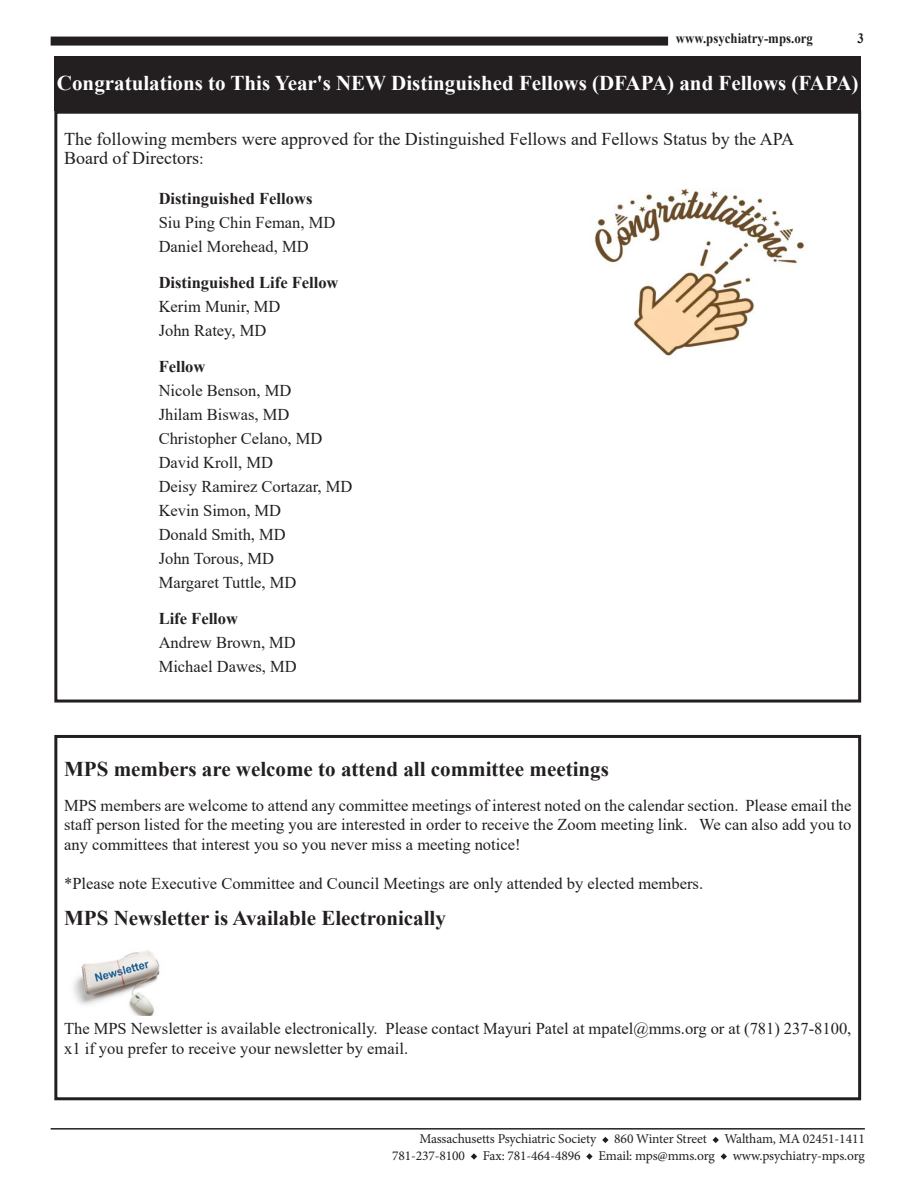
<style>
.page{position:relative;width:919px;height:1189px;background:#fff}
.page>*{position:absolute;margin:0;border:0;box-sizing:border-box;transform-origin:0 0}
.t1{font:700 21px "Times New Roman";color:#231f20}
.t2{font:700 21px "Times New Roman";color:#fff}
.t3{font:18px/19.5px "Times New Roman";color:#231f20}
.t4{font:16.5px/19.5px "Times New Roman";color:#231f20;text-align:justify}
.t5{font:700 16.5px "Times New Roman";color:#231f20}
.t6{font:700 14.25px "Times New Roman";color:#231f20;scale:.9 1}
.t7{font:13.5px "Minion Pro";letter-spacing:-.01em;color:#231f20}
.s1{font-size:16.5px}
</style>
<div class="page">
<hr style="left:51px;top:1127px;width:813px;height:2px;background:#231f20">
<svg style="left:602px;top:1137px;width:6px;height:5px"></svg>
<svg style="left:712px;top:1137px;width:6px;height:5px"></svg>
<svg style="left:471px;top:1153px;width:6px;height:6px"></svg>
<svg style="left:586px;top:1153px;width:6px;height:6px"></svg>
<svg style="left:720px;top:1153px;width:6px;height:6px"></svg>
<div style="left:51px;top:37px;width:616px;height:9px;background:#231f20"></div>
<div style="left:54px;top:56px;width:806px;height:55px;background:#231f20"></div>
<div style="left:54px;top:111px;width:806px;height:591px;border:3px solid #231f20"></div>
<img style="left:594px;top:188px;width:210px;height:169px">
<img style="left:73px;top:950px;width:87px;height:65px">
<div style="left:54px;top:734px;width:806px;height:365px;border:3px solid #231f20"></div>
<p class="t6" style="left:675px;top:28px;width:153px">www.psychiatry-mps.org</p>
<p class="t6" style="left:857px;top:28px;width:9px">3</p>
<p class="t2" style="left:57px;top:68px;width:802px">Congratulations to This Year's NEW Distinguished Fellows (DFAPA) and Fellows (FAPA)</p>
<p class="t3" style="left:64px;top:128px;width:731px">The following members were approved for the Distinguished Fellows and Fellows Status by the APA<br>Board of Directors<span class="s1">:</span></p>
<p class="t5" style="left:159px;top:186px;width:155px">Distinguished Fellows</p>
<p class="t4" style="left:159px;top:212px;width:178px">Siu Ping Chin Feman, MD</p>
<p class="t4" style="left:159px;top:236px;width:151px">Daniel Morehead, MD</p>
<p class="t5" style="left:159px;top:270px;width:181px">Distinguished Life Fellow</p>
<p class="t4" style="left:159px;top:296px;width:123px">Kerim Munir, MD</p>
<p class="t4" style="left:159px;top:320px;width:109px">John Ratey, MD</p>
<p class="t5" style="left:159px;top:354px;width:48px">Fellow</p>
<p class="t4" style="left:159px;top:380px;width:134px">Nicole Benson, MD</p>
<p class="t4" style="left:159px;top:404px;width:132px">Jhilam Biswas, MD</p>
<p class="t4" style="left:159px;top:428px;width:165px">Christopher Celano, MD</p>
<p class="t4" style="left:159px;top:452px;width:116px">David Kroll, MD</p>
<p class="t4" style="left:159px;top:476px;width:195px">Deisy Ramirez Cortazar, MD</p>
<p class="t4" style="left:159px;top:500px;width:124px">Kevin Simon, MD</p>
<p class="t4" style="left:159px;top:524px;width:128px">Donald Smith, MD</p>
<p class="t4" style="left:159px;top:548px;width:117px">John Torous, MD</p>
<p class="t4" style="left:159px;top:572px;width:139px">Margaret Tuttle, MD</p>
<p class="t5" style="left:159px;top:606px;width:81px">Life Fellow</p>
<p class="t4" style="left:159px;top:632px;width:139px">Andrew Brown, MD</p>
<p class="t4" style="left:159px;top:656px;width:139px">Michael Dawes, MD</p>
<p class="t1" style="left:64px;top:753px;width:546px">MPS members are welcome to attend all committee meetings</p>
<p class="t4" style="left:64px;top:794px;width:788px">MPS members are welcome to attend any committee meetings of interest noted on the calendar section. Please email the staff person listed for the meeting you are interested in order to receive the Zoom meeting link. We can also add you to any committees that interest you so you never miss a meeting notice!</p>
<p class="t4" style="left:64px;top:872px;width:640px">*Please note Executive Committee and Council Meetings are only attended by elected members.</p>
<p class="t1" style="left:64px;top:902px;width:383px">MPS Newsletter is Available Electronically</p>
<p class="t4" style="left:64px;top:1018px;width:788px">The MPS Newsletter is available electronically. Please contact Mayuri Patel at mpatel@mms.org or at (781) 237-8100, x1 if you prefer to receive your newsletter by email.</p>
<p class="t7" style="left:419px;top:1129px;width:178px">Massachusetts Psychiatric Society</p>
<p class="t7" style="left:614px;top:1129px;width:94px">860 Winter Street</p>
<p class="t7" style="left:724px;top:1129px;width:142px">Waltham, MA 02451-1411</p>
<p class="t7" style="left:392px;top:1145px;width:74px">781-237-8100</p>
<p class="t7" style="left:482px;top:1145px;width:99px">Fax: 781-464-4896</p>
<p class="t7" style="left:598px;top:1145px;width:118px">Email: mps@mms.org</p>
<p class="t7" style="left:732px;top:1145px;width:134px">www.psychiatry-mps.org</p>
</div>
